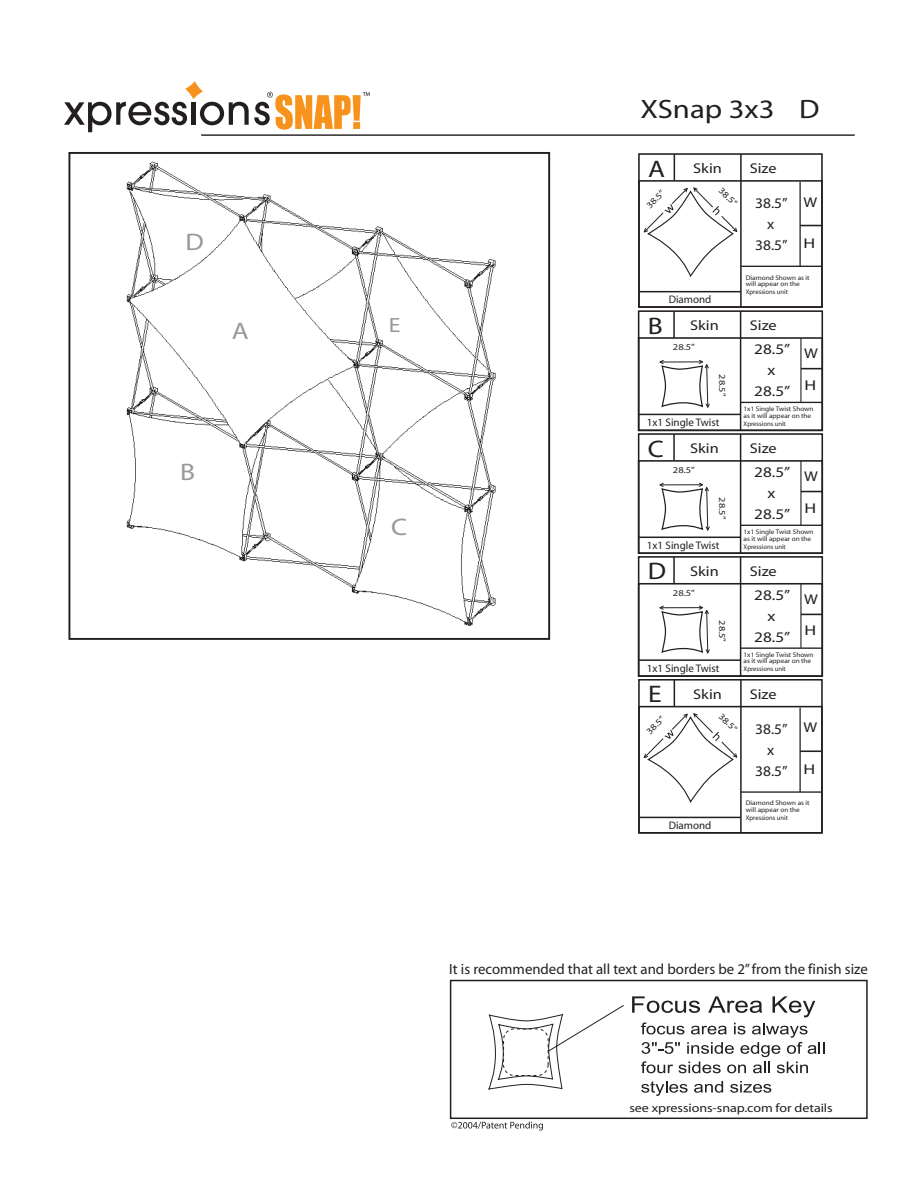
<style>
.page{position:relative;width:918px;height:1188px;background:#fff}
.page>*{position:absolute;margin:0;border:0;box-sizing:border-box;transform-origin:0 0}
.t1{font:26.7px "Myriad";color:#231f20;scale:1.15 1}
.t2{font:24px "Myriad";color:#97999c;scale:1.15 1}
.t3{font:24px "Myriad";color:#231f20;scale:1.15 1}
.t4{font:20.7px "Myriad";color:#97999c;scale:1.15 1}
.t5{font:14.85px "Myriad";color:#231f20}
.t6{font:14.7px/21px "Myriad";color:#231f20;text-align:center;scale:1.17 1}
.t7{font:14.7px/21px "Myriad";color:#231f20;text-align:center;scale:1.05 1}
.t8{font:14.1px "Myriad";color:#231f20;scale:1.15 1}
.t9{font:14.1px "Myriad";color:#231f20;scale:1.27 1}
.t10{font:12.15px "Myriad";letter-spacing:-.005em;color:#231f20;scale:1.15 1}
.t11{font:10.95px "Myriad";color:#231f20}
.t12{font:9px "Myriad";color:#231f20;scale:1.17 1}
.t13{font:6.75px/6.6px "Myriad";color:#231f20;scale:1.08 1}
.t14{font:6.75px "Myriad";color:#231f20}
.s1{font-size:24px}
</style>
<div class="page">
<img style="left:126px;top:152px;width:425px;height:484px">
<hr style="left:201px;top:134px;width:654px;height:2px;background:#231f20">
<div style="left:68px;top:152px;width:482px;height:488px;border:2px solid #231f20"></div>
<div style="left:171px;top:454px;width:36px;height:36px;background:#fff;border-radius:50%"></div>
<div style="left:382px;top:509px;width:36px;height:36px;background:#fff;border-radius:50%"></div>
<div style="left:176px;top:224px;width:36px;height:36px;background:#fff;border-radius:50%"></div>
<div style="left:381px;top:310px;width:31px;height:31px;background:#fff;border-radius:50%"></div>
<div style="left:223px;top:313px;width:35px;height:36px;background:#fff;border-radius:50%"></div>
<div style="left:638px;top:153px;width:185px;height:155px;border:2px solid #231f20"></div>
<div style="left:638px;top:180px;width:185px;height:128px;border:2px solid #231f20"></div>
<hr style="left:740px;top:154px;width:2px;height:153px;background:#231f20">
<svg style="left:674px;top:154px;width:1px;height:27px"></svg>
<hr style="left:639px;top:291px;width:102px;height:1px;background:#231f20">
<hr style="left:799px;top:182px;width:2px;height:84px;background:#231f20">
<hr style="left:741px;top:266px;width:80px;height:1px;background:#231f20">
<svg style="left:801px;top:225px;width:20px;height:1px"></svg>
<svg style="left:644px;top:188px;width:93px;height:89px"></svg>
<div style="left:638px;top:679px;width:185px;height:155px;border:2px solid #231f20"></div>
<div style="left:638px;top:706px;width:185px;height:128px;border:2px solid #231f20"></div>
<hr style="left:740px;top:680px;width:2px;height:153px;background:#231f20">
<svg style="left:674px;top:680px;width:1px;height:27px"></svg>
<hr style="left:639px;top:817px;width:102px;height:1px;background:#231f20">
<hr style="left:799px;top:708px;width:2px;height:84px;background:#231f20">
<hr style="left:741px;top:791px;width:80px;height:2px;background:#231f20">
<hr style="left:800px;top:750px;width:21px;height:2px;background:#231f20">
<svg style="left:644px;top:713px;width:93px;height:90px"></svg>
<div style="left:638px;top:310px;width:185px;height:121px;border:2px solid #231f20"></div>
<div style="left:638px;top:337px;width:185px;height:94px;border:2px solid #231f20"></div>
<hr style="left:740px;top:311px;width:1px;height:119px;background:#231f20">
<hr style="left:800px;top:338px;width:2px;height:64px;background:#231f20">
<hr style="left:673px;top:311px;width:2px;height:27px;background:#231f20">
<hr style="left:639px;top:414px;width:102px;height:1px;background:#231f20">
<hr style="left:741px;top:402px;width:81px;height:1px;background:#231f20">
<svg style="left:802px;top:368px;width:20px;height:1px"></svg>
<svg style="left:660px;top:360px;width:50px;height:56px"></svg>
<div style="left:638px;top:433px;width:185px;height:121px;border:2px solid #231f20"></div>
<div style="left:638px;top:460px;width:185px;height:94px;border:2px solid #231f20"></div>
<hr style="left:740px;top:434px;width:1px;height:119px;background:#231f20">
<hr style="left:800px;top:461px;width:2px;height:64px;background:#231f20">
<hr style="left:673px;top:434px;width:2px;height:27px;background:#231f20">
<hr style="left:639px;top:537px;width:102px;height:1px;background:#231f20">
<hr style="left:741px;top:525px;width:81px;height:1px;background:#231f20">
<svg style="left:802px;top:491px;width:20px;height:1px"></svg>
<svg style="left:660px;top:483px;width:50px;height:54px"></svg>
<div style="left:638px;top:556px;width:185px;height:121px;border:2px solid #231f20"></div>
<div style="left:638px;top:583px;width:185px;height:94px;border:2px solid #231f20"></div>
<hr style="left:740px;top:557px;width:1px;height:119px;background:#231f20">
<hr style="left:800px;top:584px;width:2px;height:64px;background:#231f20">
<hr style="left:673px;top:557px;width:2px;height:27px;background:#231f20">
<hr style="left:639px;top:659px;width:102px;height:2px;background:#231f20">
<hr style="left:741px;top:647px;width:81px;height:2px;background:#231f20">
<svg style="left:802px;top:614px;width:20px;height:1px"></svg>
<svg style="left:660px;top:606px;width:50px;height:55px"></svg>
<svg style="left:64px;top:81px;width:306px;height:51px"></svg>
<svg style="left:632px;top:996px;width:68px;height:17px"></svg>
<svg style="left:708px;top:996px;width:54px;height:17px"></svg>
<svg style="left:773px;top:996px;width:42px;height:21px"></svg>
<svg style="left:641px;top:1023px;width:183px;height:50px"></svg>
<svg style="left:641px;top:1081px;width:47px;height:15px"></svg>
<svg style="left:694px;top:1081px;width:29px;height:12px"></svg>
<svg style="left:730px;top:1081px;width:41px;height:12px"></svg>
<svg style="left:488px;top:1005px;width:136px;height:85px"></svg>
<div style="left:450px;top:980px;width:418px;height:139px;border:2px solid #231f20"></div>
<div style="left:503px;top:1029px;width:46px;height:47px;border:1px dashed #231f20;border-radius:11px"></div>
<svg style="left:451px;top:1121px;width:92px;height:10px"></svg>
<h2 class="t2" style="left:186px;top:230px;width:17px">D</h2>
<h2 class="t2" style="left:232px;top:319px;width:16px">A</h2>
<h3 class="t4" style="left:389px;top:315px;width:12px">E</h3>
<h2 class="t2" style="left:180px;top:460px;width:15px">B</h2>
<h2 class="t2" style="left:391px;top:515px;width:15px">C</h2>
<h1 class="t1" style="left:640px;top:95px;width:157px">XSnap 3x3 D</h1>
<h3 class="t8" style="left:648px;top:161px;width:66px"><span class="s1">A</span> Skin</h3>
<h3 class="t8" style="left:750px;top:161px;width:25px">Size</h3>
<h3 class="t12" style="left:645px;top:204px;width:20px;rotate:-46deg">38.5”</h3>
<h3 class="t12" style="left:723px;top:186px;width:20px;rotate:44deg">38.5”</h3>
<h3 class="t7" style="left:755px;top:193px;width:32px">38.5” x<br>38.5”</h3>
<h3 class="t8" style="left:803px;top:195px;width:13px">W</h3>
<h3 class="t9" style="left:804px;top:236px;width:11px">H</h3>
<h3 class="t11" style="left:669px;top:294px;width:44px">Diamond</h3>
<p class="t13" style="left:746px;top:274px;width:61px">Diamond Shown as it will appear on the</p>
<p class="t14" style="left:746px;top:289px;width:44px">Xpressions unit</p>
<h3 class="t8" style="left:648px;top:319px;width:63px"><span class="s1">B</span> Skin</h3>
<h3 class="t8" style="left:750px;top:319px;width:25px">Size</h3>
<h3 class="t12" style="left:673px;top:343px;width:20px">28.5”</h3>
<h3 class="t12" style="left:727px;top:374px;width:20px;rotate:89deg">28.5”</h3>
<h3 class="t6" style="left:754px;top:340px;width:32px">28.5” x<br>28.5”</h3>
<h3 class="t8" style="left:804px;top:347px;width:13px">W</h3>
<h3 class="t9" style="left:804px;top:378px;width:11px">H</h3>
<h3 class="t11" style="left:647px;top:417px;width:74px">1x1 Single Twist</h3>
<p class="t13" style="left:744px;top:406px;width:66px">1x1 Single Twist Shown as it will appear on the</p>
<p class="t14" style="left:744px;top:420px;width:44px">Xpressions unit</p>
<h3 class="t8" style="left:648px;top:441px;width:63px"><span class="s1">C</span> Skin</h3>
<h3 class="t8" style="left:750px;top:441px;width:25px">Size</h3>
<h3 class="t12" style="left:673px;top:466px;width:20px">28.5”</h3>
<h3 class="t12" style="left:727px;top:497px;width:20px;rotate:89deg">28.5”</h3>
<h3 class="t6" style="left:754px;top:462px;width:32px">28.5” x<br>28.5”</h3>
<h3 class="t8" style="left:804px;top:470px;width:13px">W</h3>
<h3 class="t9" style="left:804px;top:501px;width:11px">H</h3>
<h3 class="t11" style="left:647px;top:540px;width:74px">1x1 Single Twist</h3>
<p class="t13" style="left:744px;top:529px;width:66px">1x1 Single Twist Shown as it will appear on the</p>
<p class="t14" style="left:744px;top:543px;width:44px">Xpressions unit</p>
<h3 class="t8" style="left:648px;top:564px;width:63px"><span class="s1">D</span> Skin</h3>
<h3 class="t8" style="left:750px;top:564px;width:25px">Size</h3>
<h3 class="t12" style="left:673px;top:588px;width:20px">28.5”</h3>
<h3 class="t12" style="left:727px;top:620px;width:20px;rotate:89deg">28.5”</h3>
<h3 class="t6" style="left:754px;top:585px;width:32px">28.5” x<br>28.5”</h3>
<h3 class="t8" style="left:804px;top:592px;width:13px">W</h3>
<h3 class="t9" style="left:804px;top:624px;width:11px">H</h3>
<h3 class="t11" style="left:647px;top:663px;width:74px">1x1 Single Twist</h3>
<p class="t13" style="left:744px;top:652px;width:66px">1x1 Single Twist Shown as it will appear on the</p>
<p class="t14" style="left:744px;top:666px;width:44px">Xpressions unit</p>
<h2 class="t3" style="left:648px;top:682px;width:13px">E</h2>
<h3 class="t8" style="left:693px;top:687px;width:27px">Skin</h3>
<h3 class="t8" style="left:750px;top:687px;width:25px">Size</h3>
<h3 class="t12" style="left:645px;top:730px;width:20px;rotate:-46deg">38.5”</h3>
<h3 class="t12" style="left:723px;top:711px;width:20px;rotate:44deg">38.5”</h3>
<h3 class="t7" style="left:755px;top:719px;width:32px">38.5” x<br>38.5”</h3>
<h3 class="t8" style="left:803px;top:721px;width:13px">W</h3>
<h3 class="t9" style="left:804px;top:762px;width:11px">H</h3>
<h3 class="t11" style="left:669px;top:820px;width:44px">Diamond</h3>
<p class="t13" style="left:746px;top:800px;width:61px">Diamond Shown as it will appear on the</p>
<p class="t14" style="left:746px;top:814px;width:44px">Xpressions unit</p>
<h3 class="t5" style="left:449px;top:962px;width:420px">It is recommended that all text and borders be 2” from the finish size</h3>
<h3 class="t10" style="left:629px;top:1101px;width:178px">see xpressions-snap.com for details</h3>
</div>
